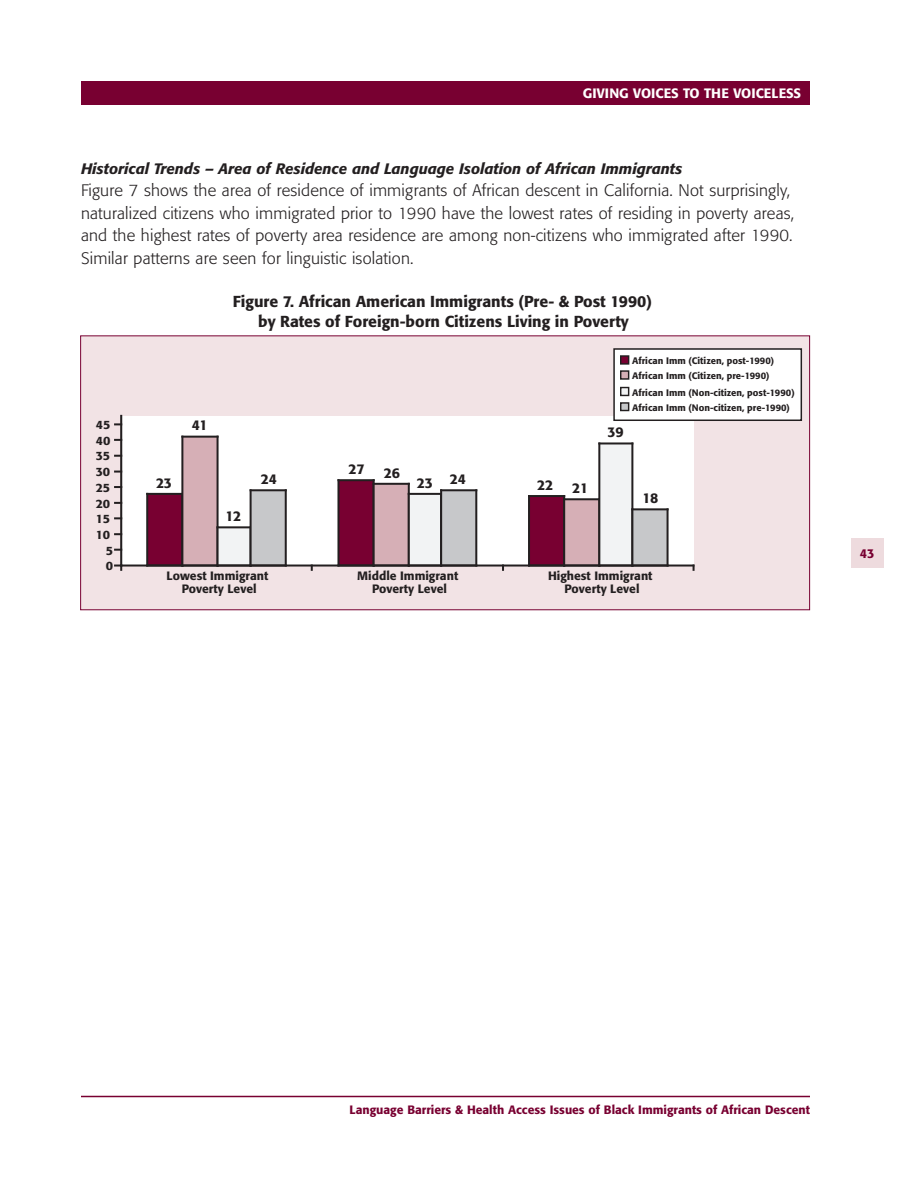
<style>
.page{position:relative;width:918px;height:1188px;background:#fff}
.page>*{position:absolute;margin:0;border:0;box-sizing:border-box;transform-origin:0 0}
.t1{font:300 16.5px/22.5px "Formata";letter-spacing:.01em;color:#231f20}
.t2{font:500 15.75px/19.5px "Formata";color:#231f20;text-align:center}
.t3{font:italic 500 15px "Formata";color:#231f20}
.t4{font:500 13.95px "Formata";letter-spacing:-.02em;color:#231f20}
.t5{font:500 13.5px "Formata";letter-spacing:.005em;color:#fff}
.t6{font:500 12.75px "Formata";color:#780031}
.t7{font:500 12px/13.5px "Formata";color:#231f20;text-align:center}
.t8{font:500 12px "Formata";color:#780031}
.t9{font:500 12px "Formata";color:#231f20;scale:1.05 1}
.t10{font:500 9.3px/15px "Formata";color:#231f20}
</style>
<div class="page">
<div style="left:81px;top:81px;width:729px;height:24px;background:#780031"></div>
<div style="left:851px;top:538px;width:33px;height:30px;background:#eedbde"></div>
<hr style="left:81px;top:1096px;width:729px;height:1px;background:#780031">
<div style="left:81px;top:336px;width:729px;height:274px;background:#f2e3e5"></div>
<div style="left:121px;top:416px;width:572px;height:150px;background:#fff"></div>
<div style="left:147px;top:494px;width:35px;height:72px;background:#780031"></div>
<hr style="left:147px;top:493px;width:35px;height:2px;background:#231f20">
<hr style="left:146px;top:494px;width:2px;height:72px;background:#231f20">
<div style="left:338px;top:480px;width:36px;height:86px;background:#780031"></div>
<hr style="left:338px;top:479px;width:36px;height:2px;background:#231f20">
<hr style="left:373px;top:480px;width:2px;height:86px;background:#231f20">
<hr style="left:337px;top:480px;width:2px;height:86px;background:#231f20">
<div style="left:529px;top:496px;width:35px;height:70px;background:#780031"></div>
<hr style="left:529px;top:495px;width:35px;height:2px;background:#231f20">
<hr style="left:563px;top:496px;width:2px;height:70px;background:#231f20">
<hr style="left:528px;top:496px;width:2px;height:70px;background:#231f20">
<div style="left:182px;top:437px;width:36px;height:129px;background:#d6afb6"></div>
<hr style="left:182px;top:436px;width:36px;height:2px;background:#231f20">
<hr style="left:217px;top:437px;width:2px;height:129px;background:#231f20">
<hr style="left:181px;top:437px;width:2px;height:129px;background:#231f20">
<div style="left:374px;top:484px;width:35px;height:82px;background:#d6afb6"></div>
<hr style="left:374px;top:483px;width:35px;height:2px;background:#231f20">
<hr style="left:408px;top:484px;width:2px;height:82px;background:#231f20">
<hr style="left:373px;top:484px;width:2px;height:82px;background:#231f20">
<div style="left:564px;top:499px;width:35px;height:67px;background:#d6afb6"></div>
<hr style="left:564px;top:498px;width:35px;height:2px;background:#231f20">
<hr style="left:563px;top:499px;width:2px;height:67px;background:#231f20">
<div style="left:218px;top:527px;width:33px;height:39px;background:#f2f3f4"></div>
<hr style="left:218px;top:526px;width:33px;height:2px;background:#231f20">
<hr style="left:217px;top:527px;width:2px;height:39px;background:#231f20">
<div style="left:409px;top:494px;width:32px;height:72px;background:#f2f3f4"></div>
<hr style="left:409px;top:493px;width:32px;height:2px;background:#231f20">
<hr style="left:408px;top:494px;width:2px;height:72px;background:#231f20">
<div style="left:599px;top:443px;width:33px;height:123px;background:#f2f3f4"></div>
<hr style="left:599px;top:442px;width:33px;height:2px;background:#231f20">
<hr style="left:631px;top:443px;width:2px;height:123px;background:#231f20">
<hr style="left:598px;top:443px;width:2px;height:123px;background:#231f20">
<div style="left:251px;top:490px;width:35px;height:76px;background:#c7c8ca"></div>
<hr style="left:251px;top:489px;width:35px;height:2px;background:#231f20">
<hr style="left:285px;top:490px;width:2px;height:76px;background:#231f20">
<hr style="left:250px;top:490px;width:2px;height:76px;background:#231f20">
<div style="left:441px;top:490px;width:35px;height:76px;background:#c7c8ca"></div>
<hr style="left:441px;top:489px;width:35px;height:2px;background:#231f20">
<hr style="left:475px;top:490px;width:2px;height:76px;background:#231f20">
<hr style="left:440px;top:490px;width:2px;height:76px;background:#231f20">
<div style="left:632px;top:509px;width:36px;height:57px;background:#c7c8ca"></div>
<hr style="left:632px;top:508px;width:36px;height:2px;background:#231f20">
<hr style="left:667px;top:509px;width:2px;height:57px;background:#231f20">
<hr style="left:631px;top:509px;width:2px;height:57px;background:#231f20">
<hr style="left:120px;top:416px;width:2px;height:150px;background:#231f20">
<hr style="left:121px;top:565px;width:572px;height:2px;background:#231f20">
<svg style="left:115px;top:565px;width:7px;height:5px"></svg>
<div style="left:614px;top:349px;width:187px;height:71px;background:#fff"></div>
<div style="left:613px;top:348px;width:189px;height:73px;border:2px solid #231f20"></div>
<div style="left:621px;top:356px;width:8px;height:8px;background:#780031"></div>
<div style="left:620px;top:355px;width:9px;height:10px;border:1px solid #231f20"></div>
<div style="left:621px;top:371px;width:8px;height:8px;background:#d6afb6"></div>
<div style="left:620px;top:370px;width:9px;height:10px;border:1px solid #231f20"></div>
<div style="left:621px;top:388px;width:8px;height:7px;background:#f2f3f4"></div>
<div style="left:620px;top:387px;width:9px;height:9px;border:1px solid #231f20"></div>
<div style="left:621px;top:403px;width:8px;height:8px;background:#c7c8ca"></div>
<div style="left:620px;top:402px;width:9px;height:9px;border:1px solid #231f20"></div>
<p class="t5" style="left:583px;top:87px;width:220px">GIVING VOICES TO THE VOICELESS</p>
<p class="t3" style="left:81px;top:162px;width:603px">Historical Trends – Area of Residence and Language Isolation of African Immigrants</p>
<p class="t1" style="left:81px;top:181px;width:715px">Figure 7 shows the area of residence of immigrants of African descent in California. Not surprisingly, naturalized citizens who immigrated prior to 1990 have the lowest rates of residing in poverty areas, and the highest rates of poverty area residence are among non-citizens who immigrated after 1990.<br>Similar patterns are seen for linguistic isolation.</p>
<p class="t2" style="left:233px;top:293px;width:421px">Figure 7. African American Immigrants (Pre- &amp; Post 1990) by Rates of Foreign-born Citizens Living in Poverty</p>
<p class="t9" style="left:96px;top:420px;width:15px">45</p>
<p class="t9" style="left:96px;top:436px;width:15px">40</p>
<p class="t9" style="left:96px;top:451px;width:15px">35</p>
<p class="t9" style="left:96px;top:467px;width:15px">30</p>
<p class="t9" style="left:96px;top:483px;width:15px">25</p>
<p class="t9" style="left:96px;top:498px;width:15px">20</p>
<p class="t9" style="left:96px;top:514px;width:15px">15</p>
<p class="t9" style="left:96px;top:529px;width:15px">10</p>
<p class="t9" style="left:106px;top:545px;width:8px">5</p>
<p class="t9" style="left:106px;top:561px;width:8px">0</p>
<p class="t4" style="left:156px;top:477px;width:18px">23</p>
<p class="t4" style="left:192px;top:419px;width:17px">41</p>
<p class="t4" style="left:226px;top:510px;width:17px">12</p>
<p class="t4" style="left:349px;top:463px;width:17px">27</p>
<p class="t4" style="left:384px;top:467px;width:18px">26</p>
<p class="t4" style="left:261px;top:473px;width:18px">24</p>
<p class="t4" style="left:450px;top:473px;width:18px">24</p>
<p class="t4" style="left:417px;top:477px;width:18px">23</p>
<p class="t4" style="left:537px;top:479px;width:18px">22</p>
<p class="t4" style="left:572px;top:482px;width:18px">21</p>
<p class="t4" style="left:607px;top:426px;width:18px">39</p>
<p class="t10" style="left:632px;top:354px;width:143px">African Imm (Citizen, post-1990)<br>African Imm (Citizen, pre-1990)</p>
<p class="t10" style="left:632px;top:386px;width:164px">African Imm (Non-citizen, post-1990)<br>African Imm (Non-citizen, pre-1990)</p>
<p class="t4" style="left:643px;top:492px;width:17px">18</p>
<p class="t7" style="left:167px;top:570px;width:103px">Lowest Immigrant<br>Poverty Level</p>
<p class="t7" style="left:357px;top:570px;width:102px">Middle Immigrant<br>Poverty Level</p>
<p class="t7" style="left:548px;top:570px;width:106px">Highest Immigrant<br>Poverty Level</p>
<p class="t6" style="left:860px;top:548px;width:16px">43</p>
<p class="t8" style="left:350px;top:1104px;width:462px">Language Barriers &amp; Health Access Issues of Black Immigrants of African Descent</p>
</div>
